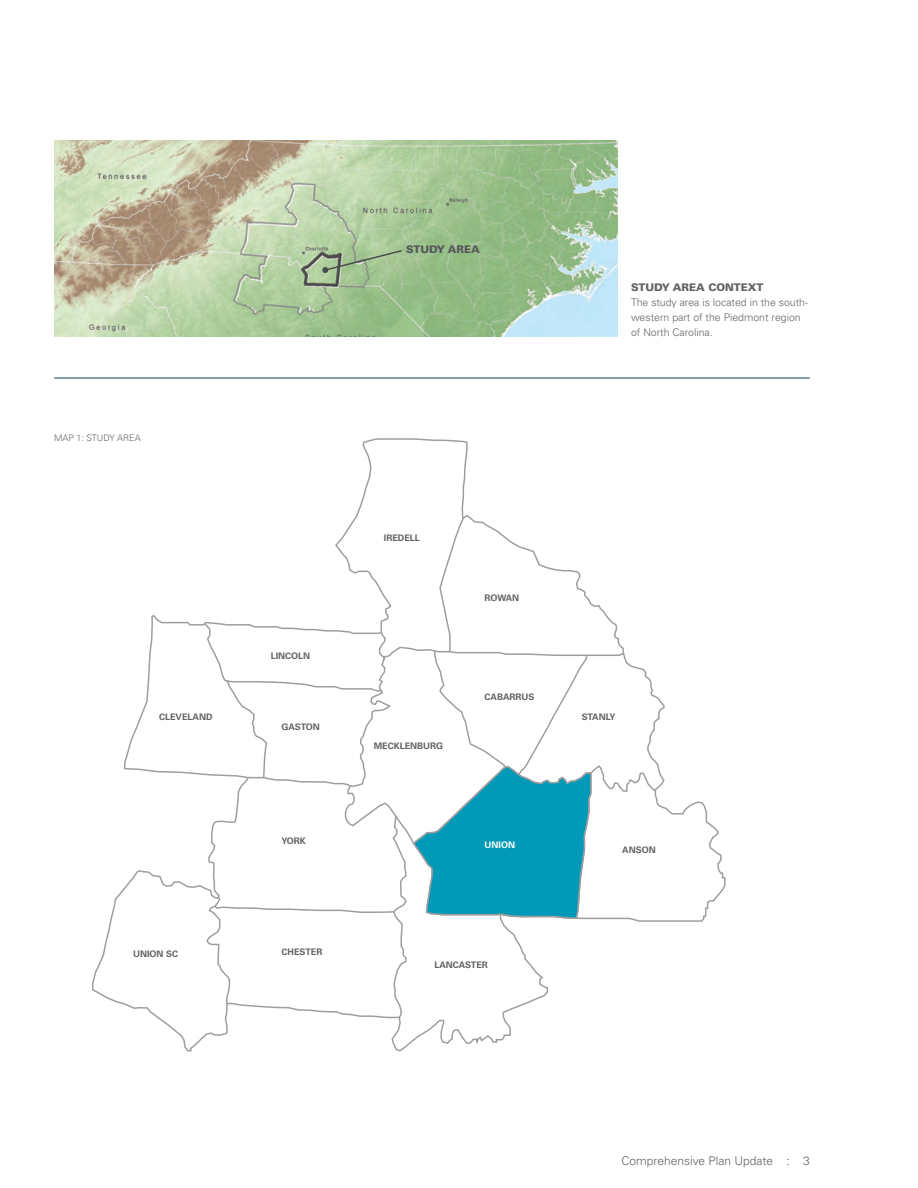
<style>
.page{position:relative;width:918px;height:1188px;background:#fff}
.page>*{position:absolute;margin:0;border:0;box-sizing:border-box;transform-origin:0 0}
.t1{font:300 12px "Univers LT Std";color:#636366}
.t2{font:300 10.5px/15px "Univers LT Std";color:#636366}
.t3{font:900 10.5px "Univers LT Std";color:#636366}
.t4{font:900 10.5px "Univers LT Std";color:#57585a}
.t5{font:700 9px "Univers LT Std";color:#636366}
.t6{font:300 9px "Univers LT Std";color:#636366}
.t7{font:700 9px "Univers LT Std";color:#fff}
.s1{color:#2b4c63}
</style>
<div class="page">
<hr style="left:54px;top:378px;width:756px;height:1px;background:#083b52">
<svg style="left:92px;top:438px;width:634px;height:614px"></svg>
<svg style="left:203px;top:517px;width:454px;height:503px"></svg>
<img style="left:54px;top:140px;width:564px;height:197px">
<svg style="left:322px;top:249px;width:81px;height:24px;background:#9ab68c"></svg>
<p class="t6" style="left:54px;top:432px;width:40px">Map 1: stud</p>
<p class="t6" style="left:109px;top:432px;width:15px">y area</p>
<p class="t5" style="left:159px;top:712px;width:55px">CLEVELAND</p>
<p class="t5" style="left:271px;top:650px;width:41px">LINCOLN</p>
<p class="t5" style="left:282px;top:721px;width:40px">GASTO N</p>
<p class="t5" style="left:282px;top:835px;width:26px">YO RK</p>
<p class="t5" style="left:133px;top:949px;width:47px">UNION SC</p>
<p class="t5" style="left:282px;top:947px;width:42px">CHESTER</p>
<p class="t4" style="left:406px;top:242px;width:75px">STUDY AREA</p>
<p class="t3" style="left:631px;top:281px;width:134px">STUDY AREA CONTEXT</p>
<p class="t2" style="left:631px;top:295px;width:178px">The study area is located in the south&shy;western part of the Piedmont region of North Carolina.</p>
<p class="t5" style="left:384px;top:533px;width:38px">IREDELL</p>
<p class="t5" style="left:374px;top:740px;width:69px">MECKLENBU RG</p>
<p class="t5" style="left:485px;top:592px;width:36px">RO WAN</p>
<p class="t5" style="left:485px;top:691px;width:52px">CABARRUS</p>
<p class="t7" style="left:485px;top:840px;width:31px">UNION</p>
<p class="t5" style="left:434px;top:960px;width:55px">LANCASTER</p>
<p class="t5" style="left:582px;top:712px;width:3px">STA</p>
<p class="t5" style="left:599px;top:712px;width:18px">NLY</p>
<p class="t5" style="left:622px;top:845px;width:35px">ANSON</p>
<h1 class="t1" style="left:621px;top:1154px;width:190px">Comprehensive Plan Update <span class="s1">:</span> 3</h1>
</div>
